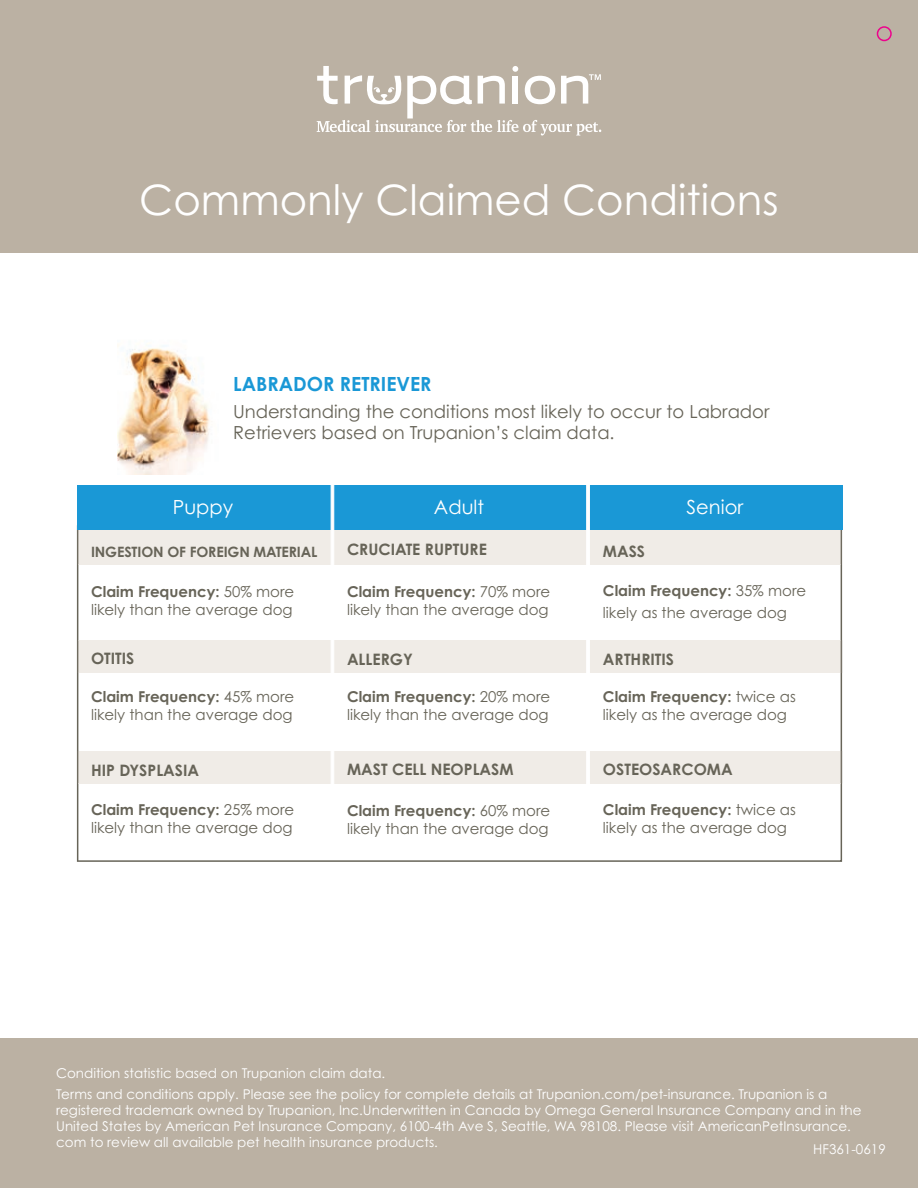
<style>
.page{position:relative;width:918px;height:1188px;background:#fff}
.page>*{position:absolute;margin:0;border:0;box-sizing:border-box;transform-origin:0 0}
.t1{font:42px "Century Gothic Pro";color:#fff}
.t2{font:700 19.5px "Century Gothic Pro";color:#1a98d6}
.t3{font:19.5px "Century Gothic Pro";color:#fff}
.t4{font:18px/21px "Century Gothic Pro";color:#676458}
.t5{font:700 15.75px "Century Gothic Pro";color:#676458}
.t6{font:15px/18px "Century Gothic Pro";color:#676458}
.t7{font:700 14.25px "Century Gothic Pro";letter-spacing:-.01em;color:#676458}
.t8{font:13.5px/16.2px "Century Gothic Pro";color:#fff}
.s1{font-weight:700}
</style>
<div class="page">
<svg style="left:77px;top:565px;width:765px;height:297px"></svg>
<div style="left:0;top:1039px;width:918px;height:149px;background:#bbb1a3"></div>
<div style="left:0;top:0;width:918px;height:253px;background:#bbb1a3"></div>
<svg style="left:317px;top:66px;width:284px;height:70px"></svg>
<div style="left:78px;top:640px;width:763px;height:33px;background:#f0ece7"></div>
<hr style="left:841px;top:640px;width:1px;height:33px;background:#777267">
<hr style="left:77px;top:640px;width:1px;height:33px;background:#777267">
<div style="left:78px;top:530px;width:763px;height:35px;background:#f0ece7"></div>
<hr style="left:841px;top:530px;width:1px;height:35px;background:#777267">
<hr style="left:77px;top:530px;width:1px;height:35px;background:#777267">
<div style="left:78px;top:751px;width:763px;height:33px;background:#f0ece7"></div>
<hr style="left:841px;top:751px;width:1px;height:33px;background:#777267">
<hr style="left:77px;top:751px;width:1px;height:33px;background:#777267">
<div style="left:77px;top:485px;width:765px;height:45px;background:#1a98d6"></div>
<hr style="left:331px;top:471px;width:3px;height:384px;background:#fff">
<hr style="left:586px;top:463px;width:4px;height:382px;background:#fff">
<img style="left:117px;top:344px;width:93px;height:131px">
<div style="left:877px;top:26px;width:15px;height:15px;border:2px solid #ed028c;border-radius:50%"></div>
<h1 class="t1" style="left:139px;top:174px;width:641px">Commonly Claimed Conditions</h1>
<h2 class="t2" style="left:233px;top:371px;width:200px">LABRADOR RETRIEVER</h2>
<h3 class="t4" style="left:233px;top:400px;width:538px">Understanding the conditions most likely to occur to Labrador<br>Retrievers based on Trupanion’s claim data.</h3>
<h2 class="t3" style="left:173px;top:496px;width:62px">Puppy</h2>
<p class="t7" style="left:91px;top:543px;width:228px">INGESTION OF FOREIGN MATERIAL</p>
<p class="t6" style="left:91px;top:582px;width:205px"><span class="s1">Claim Frequency:</span> 50% more likely than the average dog</p>
<p class="t5" style="left:91px;top:648px;width:45px">OTITIS</p>
<p class="t6" style="left:91px;top:688px;width:205px"><span class="s1">Claim Frequency:</span> 45% more likely than the average dog</p>
<p class="t5" style="left:91px;top:761px;width:110px">HIP DYSPLASIA</p>
<p class="t6" style="left:91px;top:800px;width:205px"><span class="s1">Claim Frequency:</span> 25% more likely than the average dog</p>
<h2 class="t3" style="left:434px;top:496px;width:52px">Adult</h2>
<p class="t5" style="left:347px;top:540px;width:141px">CRUCIATE RUPTURE</p>
<p class="t6" style="left:347px;top:582px;width:205px"><span class="s1">Claim Frequency:</span> 70% more likely than the average dog</p>
<p class="t5" style="left:347px;top:650px;width:67px">ALLERGY</p>
<p class="t6" style="left:347px;top:687px;width:205px"><span class="s1">Claim Frequency:</span> 20% more likely than the average dog</p>
<p class="t5" style="left:347px;top:760px;width:168px">MAST CELL NEOPLASM</p>
<p class="t6" style="left:347px;top:801px;width:205px"><span class="s1">Claim Frequency:</span> 60% more likely than the average dog</p>
<h2 class="t3" style="left:687px;top:496px;width:58px">Senior</h2>
<p class="t5" style="left:603px;top:542px;width:44px">MASS</p>
<p class="t6" style="left:603px;top:580px;width:205px;line-height:21.6px"><span class="s1">Claim Frequency:</span> 35% more likely as the average dog</p>
<p class="t5" style="left:603px;top:650px;width:73px">ARTHRITIS</p>
<p class="t6" style="left:603px;top:688px;width:194px"><span class="s1">Claim Frequency:</span> twice as likely as the average dog</p>
<p class="t5" style="left:603px;top:759px;width:131px">OSTEOSARCOMA</p>
<p class="t6" style="left:603px;top:800px;width:195px"><span class="s1">Claim Frequency:</span> twice as likely as the average dog</p>
<p class="t8" style="left:56px;top:1063px;width:773px;line-height:20.4px">Condition statistic based on Trupanion claim data.<br>Terms and conditions apply. Please see the policy for complete details at Trupanion.com/pet-insurance. Trupanion is a</p>
<p class="t8" style="left:56px;top:1102px;width:807px">registered trademark owned by Trupanion, Inc.Underwritten in Canada by Omega General Insurance Company and in the<br>United States by American Pet Insurance Company, 6100-4th Ave S, Seattle, WA 98108. Please visit AmericanPetInsurance. com to review all available pet health insurance products.</p>
<p class="t8" style="left:813px;top:1141px;width:74px">HF361-0619</p>
</div>
